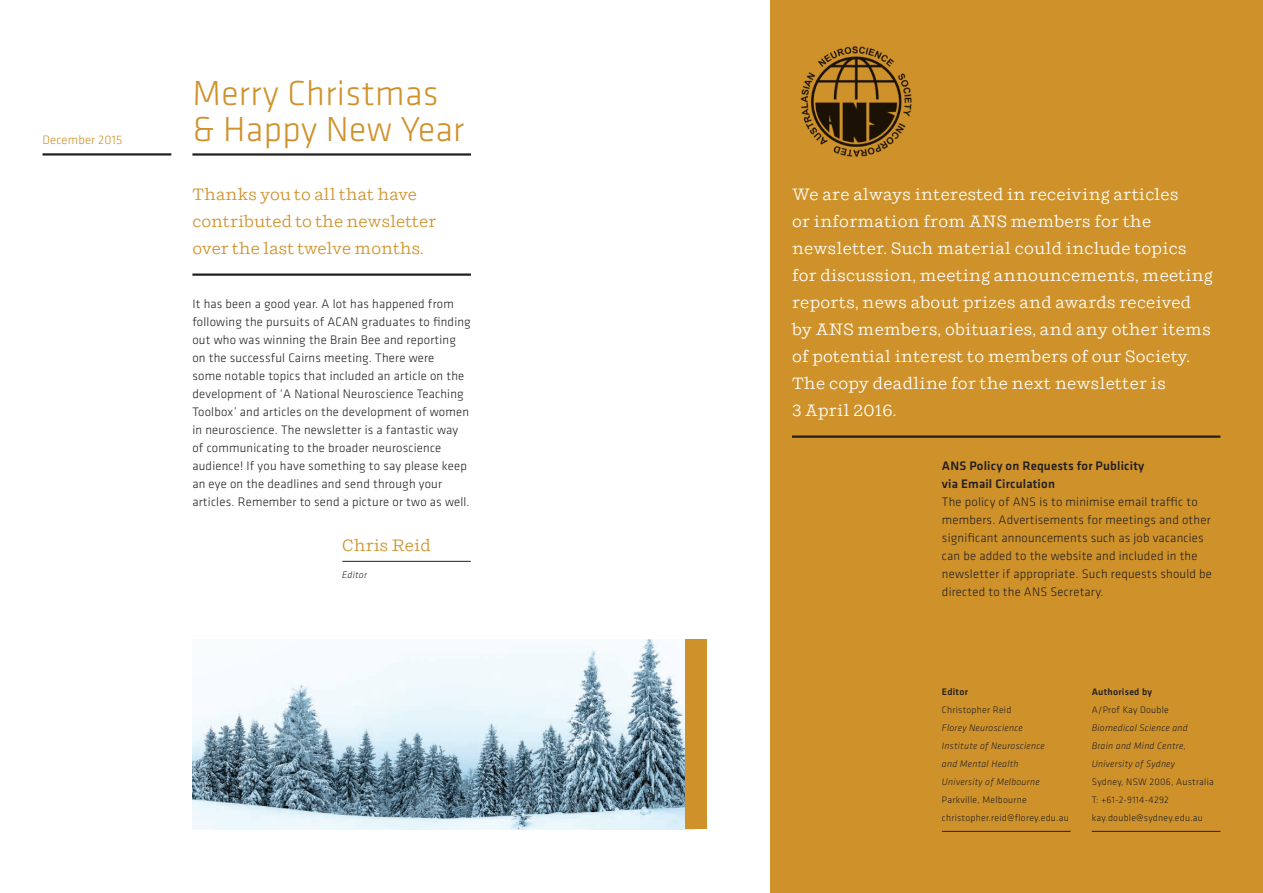
<style>
.page{position:relative;width:1263px;height:893px;background:#fff}
.page>*{position:absolute;margin:0;border:0;box-sizing:border-box;transform-origin:0 0}
.t1{font:300 36px/36px "Klavika Basic";letter-spacing:.01em;color:#cf922b}
.t2{font:16.5px/27px "Shift";letter-spacing:.015em;color:#fff}
.ANS_pull_quote{font:16.5px/27px "Shift";color:#cf922b}
.ANS_body{font:300 12.75px/18px "Klavika Basic";letter-spacing:.015em;color:#231f20}
.t3{font:500 12.75px/18px "Klavika Basic";letter-spacing:.015em;color:#231f20}
.t4{font:300 12.75px "Klavika Basic";letter-spacing:.01em;color:#cf922b}
.ANS_body-2{font:italic 300 9.75px/18px "Klavika Basic";letter-spacing:.025em;color:#231f20}
.ANS_body-3{font:300 9.75px "Klavika Basic";letter-spacing:.025em;color:#231f20}
.t5{font:500 9.75px "Klavika Basic";letter-spacing:.025em;color:#231f20}
.s1{font-weight:500;font-style:normal}
.s2{font-style:normal}
</style>
<div class="page">
<div style="left:771px;top:0;width:492px;height:893px;background:#cf922b"></div>
<hr style="left:43px;top:153px;width:128px;height:3px;background:#231f20">
<hr style="left:942px;top:831px;width:128px;height:1px;background:#231f20">
<hr style="left:1092px;top:831px;width:128px;height:1px;background:#231f20">
<hr style="left:792px;top:435px;width:428px;height:3px;background:#231f20">
<img style="left:800px;top:46px;width:112px;height:111px">
<hr style="left:192px;top:273px;width:279px;height:3px;background:#231f20">
<hr style="left:192px;top:153px;width:279px;height:3px;background:#231f20">
<hr style="left:342px;top:561px;width:129px;height:1px;background:#231f20">
<img style="left:192px;top:639px;width:493px;height:190px">
<div style="left:685px;top:639px;width:21px;height:190px;background:#cf922b"></div>
<p class="t4" style="left:43px;top:132px;width:81px">December 2015</p>
<p class="t1" style="left:192px;top:74px;width:274px">Merry Christmas &amp; Happy New Year</p>
<p class="ANS_pull_quote" style="left:192px;top:181px;width:245px">Thanks you to all that have contributed to the newsletter over the last twelve months.</p>
<p class="ANS_body" style="left:192px;top:295px;width:280px">It has been a good year. A lot has happened from following the pursuits of ACAN graduates to finding out who was winning the Brain Bee and reporting on the successful Cairns meeting. There were<br>some notable topics that included an article on the development of ‘A National Neuroscience Teaching Toolbox’ and articles on the development of women in neuroscience. The newsletter is a fantastic way of communicating to the broader neuroscience audience! If you have something to say please keep an eye on the deadlines and send through your articles. Remember to send a picture or two as well.</p>
<p class="ANS_pull_quote" style="left:342px;top:532px;width:90px">Chris Reid</p>
<p class="ANS_body-2" style="left:342px;top:566px;width:26px">Editor</p>
<p class="t2" style="left:792px;top:181px;width:422px">We are always interested in receiving articles<br>or information from ANS members for the newsletter. Such material could include topics for discussion, meeting announcements, meeting reports, news about prizes and awards received by ANS members, obituaries, and any other items of potential interest to members of our Society.<br>The copy deadline for the next newsletter is<br>3 April 2016.</p>
<p class="t3" style="left:942px;top:457px;width:204px">ANS Policy on Requests for Publicity via Email Circulation</p>
<p class="ANS_body" style="left:942px;top:493px;width:272px">The policy of ANS is to minimise email traffic to members. Advertisements for meetings and other significant announcements such as job vacancies can be added to the website and included in the newsletter if appropriate. Such requests should be directed to the ANS Secretary.</p>
<p class="ANS_body-2" style="left:942px;top:683px;width:128px"><span class="s1">Editor<br></span><span class="s2">Christopher Reid<br></span>Florey Neuroscience<br>Institute of Neuroscience<br>and Mental Health<br>University of Melbourne<br><span class="s2">Parkville, Melbourne christopher.reid@florey.edu.au</span></p>
<p class="t5" style="left:1092px;top:686px;width:62px">Authorised by</p>
<p class="ANS_body-3" style="left:1092px;top:704px;width:79px">A/Prof Kay Double</p>
<p class="ANS_body-2" style="left:1092px;top:719px;width:124px">Biomedical Science and<br>Brain and Mind Centre,<br>University of Sydney<br><span class="s2">Sydney, NSW 2006, Australia</span></p>
<p class="ANS_body-3" style="left:1092px;top:794px;width:79px">T: +61-2-9114-4292</p>
<p class="ANS_body-3" style="left:1092px;top:812px;width:113px">kay.double@sydney.edu.au</p>
</div>
